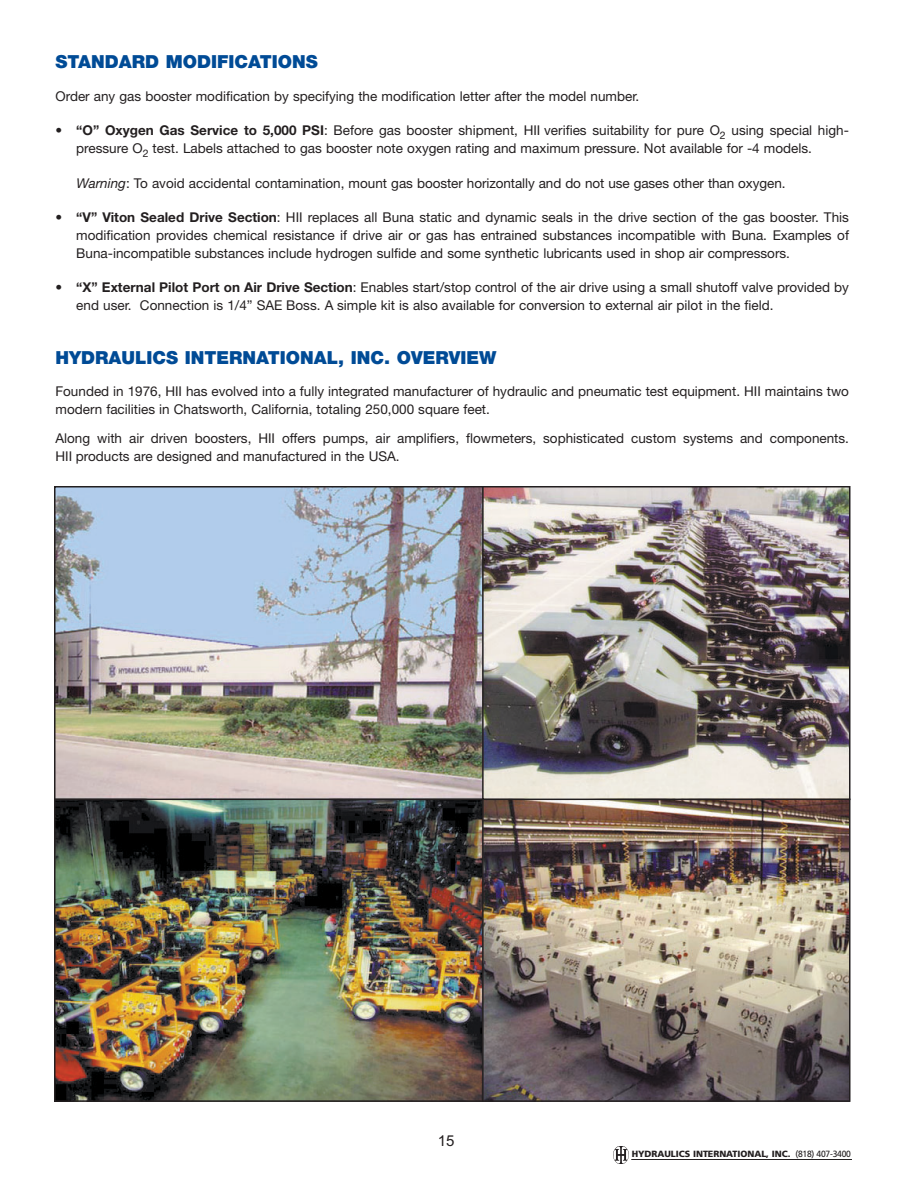
<style>
.page{position:relative;width:918px;height:1188px;background:#fff}
.page>*{position:absolute;margin:0;border:0;box-sizing:border-box;transform-origin:0 0}
.t1{font:900 18px "Helvetica Neue";color:#004b96}
.t2{font:15px "Arial";color:#231f20}
.t3{font:13.5px/18px "Helvetica Neue";color:#231f20}
.t4{font:900 9px "Frutiger";letter-spacing:-.005em;color:#231f20}
.s1{font-weight:700}
.s2{font-style:italic}
.s3{font-weight:400}
</style>
<div class="page">
<hr style="left:631px;top:1159px;width:221px;height:1px;background:#231f20">
<img style="left:613px;top:1147px;width:15px;height:17px">
<img style="left:57px;top:489px;width:790px;height:610px">
<hr style="left:482px;top:486px;width:2px;height:616px;background:#231f20">
<hr style="left:54px;top:799px;width:796px;height:1px;background:#231f20">
<h1 class="t1" style="left:56px;top:55px;width:264px">STANDARD MODIFICATIONS</h1>
<p class="t3" style="left:56px;top:89px;width:585px">Order any gas booster modification by specifying the modification letter after the model number.</p>
<p class="t3" style="left:76px;top:123px;width:774px;text-indent:-21px">• <span class="s1">“O” Oxygen Gas Service to 5,000 PSI</span>: Before gas booster shipment, HII verifies suitability for pure O<sub>2</sub> using special high&shy;pressure O<sub>2</sub> test. Labels attached to gas booster note oxygen rating and maximum pressure. Not available for -4 models.</p>
<p class="t3" style="left:76px;top:175px;width:711px"><span class="s2">Warning</span>: To avoid accidental contamination, mount gas booster horizontally and do not use gases other than oxygen.</p>
<p class="t3" style="left:76px;top:209px;width:774px;text-align:justify;text-indent:-21px">• <span class="s1">“V” Viton Sealed Drive Section</span>: HII replaces all Buna static and dynamic seals in the drive section of the gas booster. This modification provides chemical resistance if drive air or gas has entrained substances incompatible with Buna. Examples of Buna-incompatible substances include hydrogen sulfide and some synthetic lubricants used in shop air compressors.</p>
<p class="t3" style="left:76px;top:279px;width:774px;text-indent:-21px">• <span class="s1">“X” External Pilot Port on Air Drive Section</span>: Enables start/stop control of the air drive using a small shutoff valve provided by end user. Connection is 1/4” SAE Boss. A simple kit is also available for conversion to external air pilot in the field.</p>
<h1 class="t1" style="left:56px;top:352px;width:442px">HYDRAULICS INTERNATIONAL, INC. OVERVIEW</h1>
<p class="t3" style="left:56px;top:384px;width:795px">Founded in 1976, HII has evolved into a fully integrated manufacturer of hydraulic and pneumatic test equipment. HII maintains two modern facilities in Chatsworth, California, totaling 250,000 square feet.</p>
<p class="t3" style="left:56px;top:431px;width:795px">Along with air driven boosters, HII offers pumps, air amplifiers, flowmeters, sophisticated custom systems and components.<br>HII products are designed and manufactured in the USA.</p>
<p class="t2" style="left:438px;top:1136px;width:18px">15</p>
<p class="t4" style="left:632px;top:1150px;width:221px">HYDRAULICS INTERNATIONAL, INC. <span class="s3">(818) 407-3400</span></p>
</div>
